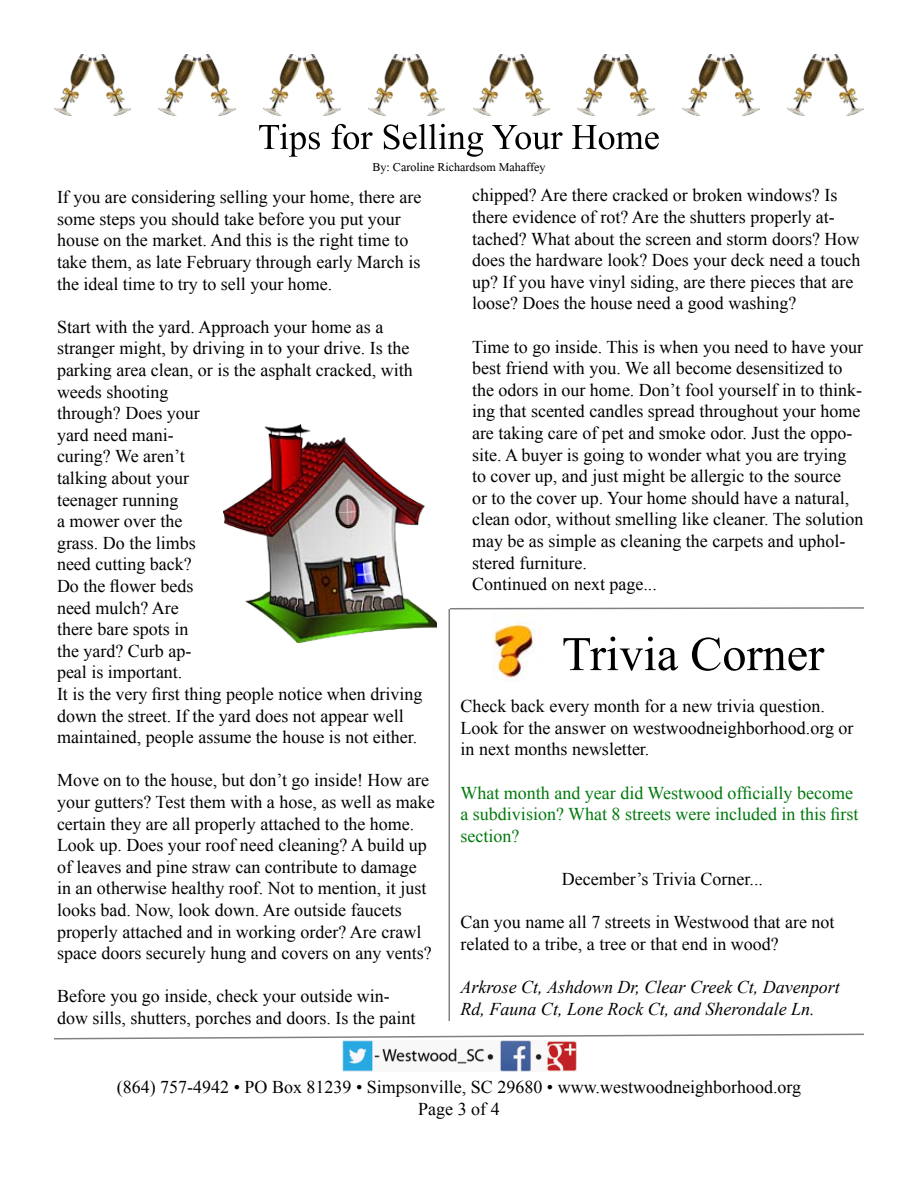
<style>
.page{position:relative;width:918px;height:1188px;background:#fff}
.page>*{position:absolute;margin:0;border:0;box-sizing:border-box;transform-origin:0 0}
.t1{font:72px "Microsoft Himalaya";color:#000}
.t2{font:54px "Microsoft Himalaya";color:#000}
.t3{font:18px/21.6px "Times New Roman";color:#000}
.t4{font:18px/21.6px "Times New Roman";color:#00790d}
.t5{font:italic 18px/21.6px "Times New Roman";color:#000}
.t6{font:18px "Microsoft Himalaya";color:#000}
</style>
<div class="page">
<img style="left:343px;top:1040px;width:233px;height:31px">
<svg style="left:54px;top:1033px;width:810px;height:7px"></svg>
<hr style="left:448px;top:609px;width:2px;height:412px;background:#000">
<svg style="left:448px;top:607px;width:416px;height:3px"></svg>
<img style="left:493px;top:614px;width:42px;height:67px">
<img style="left:473px;top:54px;width:77px;height:62px">
<img style="left:368px;top:54px;width:77px;height:62px">
<img style="left:264px;top:54px;width:76px;height:62px">
<img style="left:54px;top:54px;width:77px;height:62px">
<img style="left:159px;top:54px;width:76px;height:62px">
<img style="left:578px;top:54px;width:76px;height:62px">
<img style="left:683px;top:54px;width:76px;height:62px">
<img style="left:787px;top:54px;width:77px;height:62px">
<img style="left:224px;top:425px;width:213px;height:218px">
<h2 class="t2" style="left:258px;top:99px;width:403px">Tips for Selling Your Home</h2>
<p class="t6" style="left:373px;top:154px;width:174px">By: Caroline Richardsom Mahaffey</p>
<p class="t3" style="left:57px;top:186px;width:366px">If you are considering selling your home, there are some steps you should take before you put your house on the market. And this is the right time to take them, as late February through early March is the ideal time to try to sell your home.</p>
<p class="t3" style="left:57px;top:316px;width:367px">Start with the yard. Approach your home as a stranger might, by driving in to your drive. Is the parking area clean, or is the asphalt cracked, with weeds shooting<br>through? Does your<br>yard need mani-<br>curing? We aren’t<br>talking about your<br>teenager running<br>a mower over the<br>grass. Do the limbs<br>need cutting back?<br>Do the flower beds<br>need mulch? Are<br>there bare spots in<br>the yard? Curb ap-<br>peal is important.<br>It is the very first thing people notice when driving down the street. If the yard does not appear well maintained, people assume the house is not either.</p>
<p class="t3" style="left:57px;top:769px;width:379px">Move on to the house, but don’t go inside! How are your gutters? Test them with a hose, as well as make certain they are all properly attached to the home.<br>Look up. Does your roof need cleaning? A build up of leaves and pine straw can contribute to damage in an otherwise healthy roof. Not to mention, it just looks bad. Now, look down. Are outside faucets properly attached and in working order? Are crawl space doors securely hung and covers on any vents?</p>
<p class="t3" style="left:57px;top:985px;width:360px">Before you go inside, check your outside win&shy;dow sills, shutters, porches and doors. Is the paint</p>
<p class="t3" style="left:472px;top:184px;width:390px">chipped? Are there cracked or broken windows? Is there evidence of rot? Are the shutters properly at&shy;tached? What about the screen and storm doors? How does the hardware look? Does your deck need a touch up? If you have vinyl siding, are there pieces that are loose? Does the house need a good washing?</p>
<p class="t3" style="left:472px;top:336px;width:393px">Time to go inside. This is when you need to have your best friend with you. We all become desensitized to the odors in our home. Don’t fool yourself in to think&shy;ing that scented candles spread throughout your home are taking care of pet and smoke odor. Just the oppo&shy;site. A buyer is going to wonder what you are trying to cover up, and just might be allergic to the source<br>or to the cover up. Your home should have a natural, clean odor, without smelling like cleaner. The solution may be as simple as cleaning the carpets and uphol&shy;stered furniture.<br>Continued on next page...</p>
<h1 class="t1" style="left:562px;top:603px;width:264px">Trivia Corner</h1>
<p class="t3" style="left:460px;top:695px;width:395px">Check back every month for a new trivia question.<br>Look for the answer on westwoodneighborhood.org or in next months newsletter.</p>
<p class="t4" style="left:460px;top:782px;width:400px">What month and year did Westwood officially become a subdivision? What 8 streets were included in this first section?</p>
<p class="t3" style="left:562px;top:868px;width:203px">December’s Trivia Corner...</p>
<p class="t3" style="left:460px;top:911px;width:376px">Can you name all 7 streets in Westwood that are not related to a tribe, a tree or that end in wood?</p>
<p class="t5" style="left:460px;top:976px;width:381px">Arkrose Ct, Ashdown Dr, Clear Creek Ct, Davenport<br>Rd, Fauna Ct, Lone Rock Ct, and Sherondale Ln.</p>
<p class="t3" style="left:117px;top:1076px;width:686px;text-align:center">(864) 757-4942 • PO Box 81239 • Simpsonville, SC 29680 • www.westwoodneighborhood.org<br>Page 3 of 4</p>
</div>
